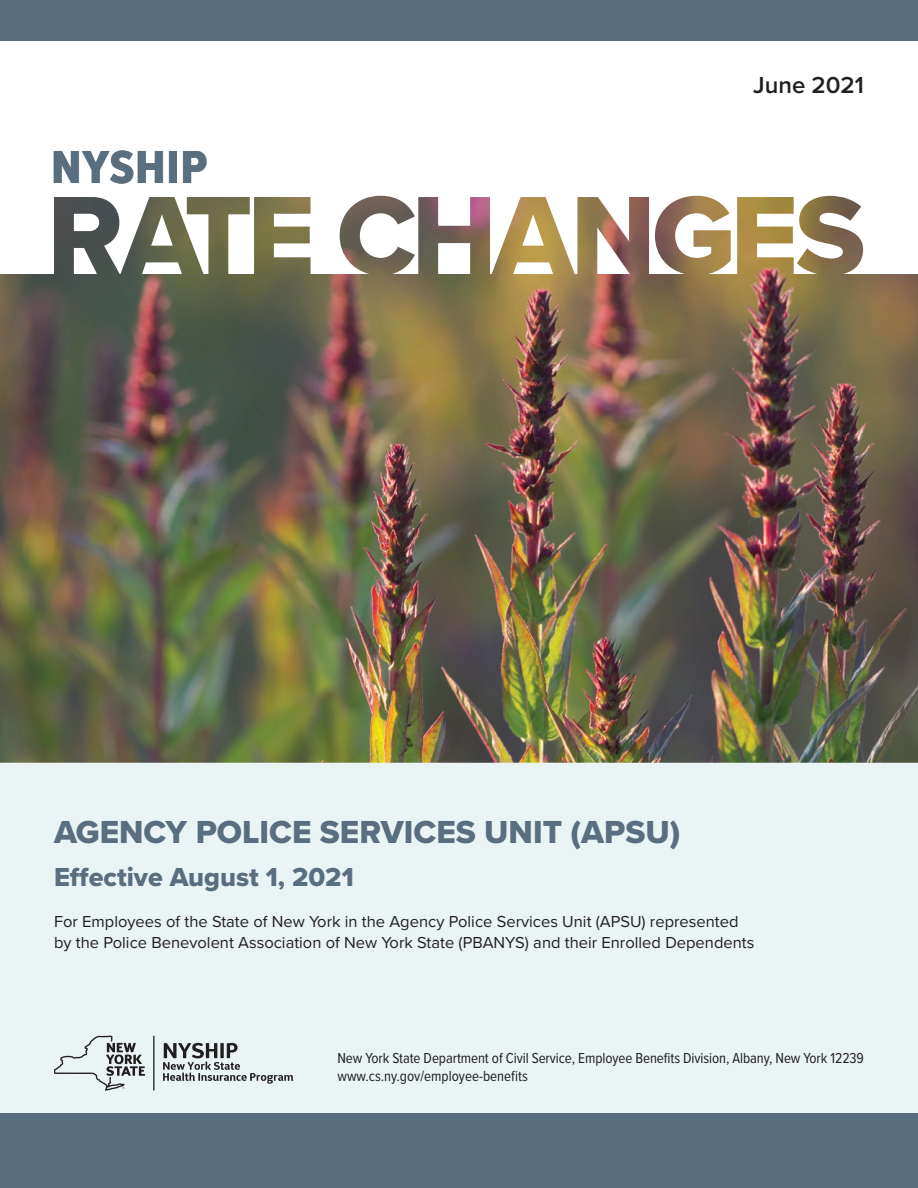
<style>
.page{position:relative;width:918px;height:1188px;background:#fff}
.page>*{position:absolute;margin:0;border:0;box-sizing:border-box;transform-origin:0 0}
.t1{font:48px "Proxima Nova Cond Extrabld";letter-spacing:.025em;color:#596e7e}
.t2{font:33px "Proxima Nova Extrabld";color:#596e7e}
.t3{font:27px "Proxima Nova Extrabld";color:#596e7e}
.t4{font:600 24px "Proxima Nova";color:#231f20}
.t5{font:16.5px/21px "Proxima Nova";color:#231f20}
.t6{font:15px/18px "Proxima Nova Cond";letter-spacing:-.005em;color:#231f20}
</style>
<div class="page">
<div style="left:0;top:763px;width:918px;height:351px;background:#ebf4f5"></div>
<div style="left:0;top:1114px;width:918px;height:74px;background:#596e7e"></div>
<div style="left:0;top:0;width:918px;height:40px;background:#596e7e"></div>
<img style="left:0;top:196px;width:918px;height:567px">
<svg style="left:163px;top:1043px;width:130px;height:41px"></svg>
<svg style="left:54px;top:1036px;width:91px;height:55px"></svg>
<hr style="left:153px;top:1036px;width:2px;height:55px;background:#231f20">
<h1 class="t1" style="left:52px;top:132px;width:158px">NYSHIP</h1>
<h3 class="t4" style="left:753px;top:67px;width:112px">June 2021</h3>
<h2 class="t2" style="left:54px;top:807px;width:628px">AGENCY POLICE SERVICES UNIT (APSU)</h2>
<h3 class="t3" style="left:54px;top:856px;width:301px">Effective August 1, 2021</h3>
<p class="t5" style="left:54px;top:910px;width:702px">For Employees of the State of New York in the Agency Police Services Unit (APSU) represented by the Police Benevolent Association of New York State (PBANYS) and their Enrolled Dependents</p>
<p class="t6" style="left:338px;top:1048px;width:528px">New York State Department of Civil Service, Employee Benefits Division, Albany, New York 12239 www.cs.ny.gov/employee-benefits</p>
</div>
